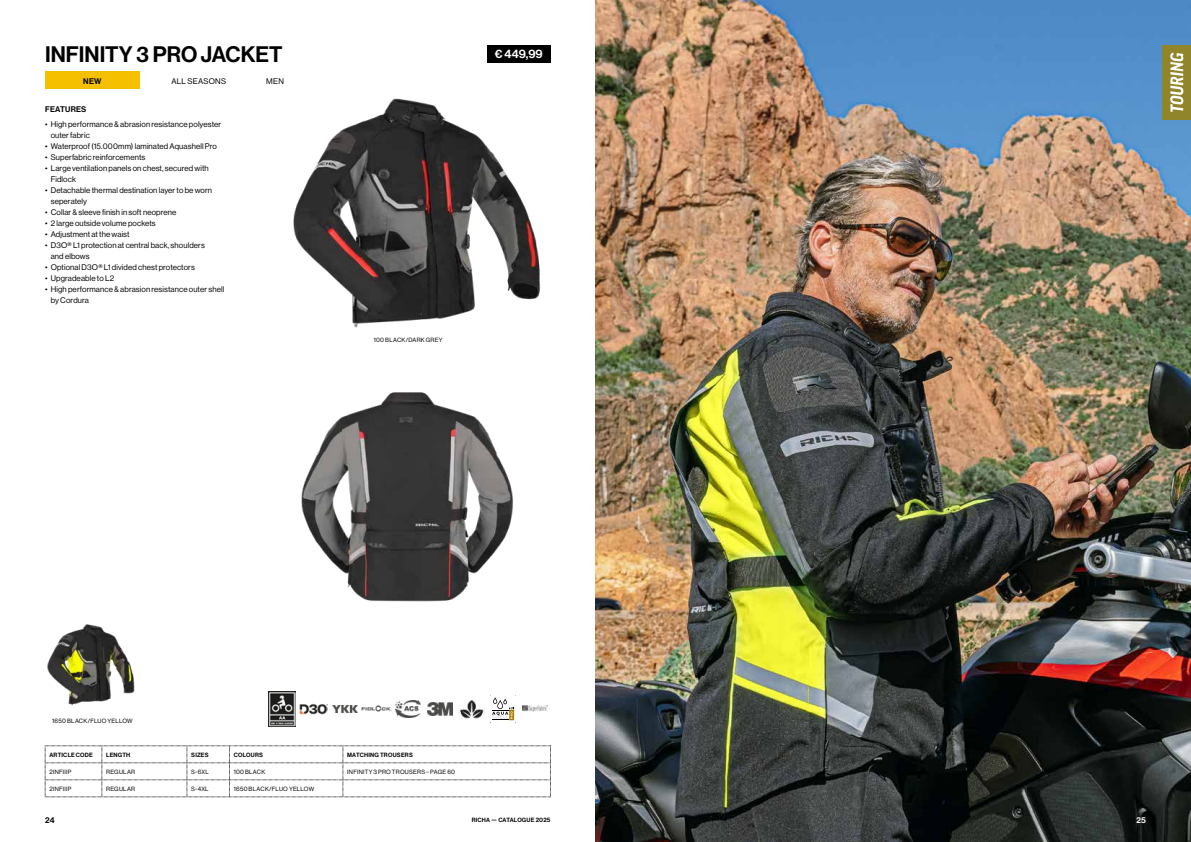
<style>
.page{position:relative;width:1191px;height:842px;background:#fff}
.page>*{position:absolute;margin:0;border:0;box-sizing:border-box;transform-origin:0 0}
.t1{font:22px "N Haas Grotesk DS Pro 65 Md";color:#000}
.t2{font:12px "N Haas Grotesk DS Pro 65 Md";color:#fff}
.t3{font:8px/11px "N Haas Grotesk DS Pro 55 Rg";letter-spacing:.015em;color:#000}
.t4{font:8px "N Haas Grotesk DS Pro 65 Md";letter-spacing:.025em;color:#000}
.t5{font:8px "N Haas Grotesk DS Pro 55 Rg";letter-spacing:.035em;color:#000}
.t6{font:8px "N Haas Grotesk DS Pro 65 Md";color:#fff}
.t7{font:6px "N Haas Grotesk DS Pro 55 Rg";letter-spacing:.045em;color:#000}
.t8{font:6px "N Haas Grotesk DS Pro 65 Md";letter-spacing:.035em;color:#000}
.t9{font:900 4.2px "Montserrat";color:#fff}
</style>
<div class="page">
<img style="left:595px;top:0;width:596px;height:842px">
<svg style="left:45px;top:746px;width:506px;height:52px"></svg>
<svg style="left:490px;top:697px;width:26px;height:26px"></svg>
<img style="left:427px;top:702px;width:25px;height:13px">
<img style="left:459px;top:700px;width:25px;height:19px">
<img style="left:300px;top:704px;width:27px;height:11px">
<img style="left:396px;top:700px;width:25px;height:17px">
<img style="left:47px;top:624px;width:88px;height:81px">
<div style="left:45px;top:72px;width:95px;height:17px;background:#f4c000"></div>
<div style="left:487px;top:45px;width:63px;height:17px;background:#000"></div>
<img style="left:293px;top:98px;width:248px;height:230px">
<img style="left:301px;top:392px;width:212px;height:210px">
<img style="left:332px;top:705px;width:26px;height:8px">
<img style="left:362px;top:705px;width:29px;height:7px">
<img style="left:522px;top:706px;width:25px;height:6px">
<img style="left:268px;top:692px;width:28px;height:35px">
<div style="left:1162px;top:45px;width:29px;height:74px;background:#91852c"></div>
<svg style="left:1170px;top:53px;width:13px;height:59px"></svg>
<h1 class="t1" style="left:45px;top:42px;width:239px">INFINITY 3 PRO JACKET</h1>
<p class="t4" style="left:83px;top:76px;width:20px">NEW</p>
<p class="t5" style="left:171px;top:76px;width:56px">ALL SEASONS</p>
<p class="t3" style="left:266px;top:75px;width:19px">MEN</p>
<p class="t4" style="left:45px;top:105px;width:43px">FEATURES</p>
<p class="t3" style="left:51px;top:119px;width:172px;text-indent:-6px">• High performance &amp; abrasion resistance polyester outer fabric</p>
<p class="t3" style="left:45px;top:141px;width:173px">• Waterproof (15.000mm) laminated Aquashell Pro</p>
<p class="t3" style="left:45px;top:152px;width:102px">• Superfabric reinforcements</p>
<p class="t3" style="left:51px;top:163px;width:159px;text-indent:-6px">• Large ventilation panels on chest, secured with<br>Fidlock</p>
<p class="t3" style="left:51px;top:185px;width:163px;text-indent:-6px">• Detachable thermal destination layer to be worn seperately</p>
<p class="t3" style="left:45px;top:207px;width:133px">• Collar &amp; sleeve finish in soft neoprene</p>
<p class="t3" style="left:45px;top:218px;width:112px">• 2 large outside volume pockets</p>
<p class="t3" style="left:45px;top:229px;width:86px">• Adjustment at the waist</p>
<p class="t3" style="left:51px;top:240px;width:156px;text-indent:-6px">• D3O® L1 protection at central back, shoulders and elbows</p>
<p class="t3" style="left:45px;top:262px;width:151px">• Optional D3O® L1 divided chest protectors</p>
<p class="t3" style="left:45px;top:273px;width:71px">• Upgradeable to L2</p>
<p class="t3" style="left:51px;top:284px;width:175px;text-indent:-6px">• High performance &amp; abrasion resistance outer shell by Cordura</p>
<h2 class="t2" style="left:495px;top:47px;width:49px">€ 449,99</h2>
<p class="t7" style="left:374px;top:336px;width:70px">100 BLACK/DARK GREY</p>
<p class="t7" style="left:52px;top:717px;width:82px">1650 BLACK/FLUO YELLOW</p>
<p class="t8" style="left:49px;top:751px;width:45px">ARTICLE CODE</p>
<p class="t8" style="left:106px;top:751px;width:26px">LENGTH</p>
<p class="t8" style="left:191px;top:751px;width:19px">SIZES</p>
<p class="t8" style="left:234px;top:751px;width:31px">COLOURS</p>
<p class="t8" style="left:347px;top:751px;width:67px">MATCHING TROUSERS</p>
<p class="t7" style="left:49px;top:768px;width:24px">2INFIIIP</p>
<p class="t7" style="left:106px;top:768px;width:30px">REGULAR</p>
<p class="t7" style="left:191px;top:768px;width:19px">S-6XL</p>
<p class="t7" style="left:234px;top:768px;width:33px">100 BLACK</p>
<p class="t7" style="left:347px;top:768px;width:109px">INFINITY 3 PRO TROUSERS – PAGE 60</p>
<p class="t7" style="left:49px;top:785px;width:24px">2INFIIIP</p>
<p class="t7" style="left:106px;top:785px;width:30px">REGULAR</p>
<p class="t7" style="left:191px;top:785px;width:19px">S-4XL</p>
<p class="t7" style="left:234px;top:785px;width:82px">1650 BLACK/FLUO YELLOW</p>
<p class="t9" style="left:509px;top:705px;width:7px">2L</p>
<p class="t4" style="left:45px;top:815px;width:11px">24</p>
<p class="t8" style="left:471px;top:816px;width:80px">RICHA — CATALOGUE 2025</p>
<p class="t6" style="left:1136px;top:815px;width:11px">25</p>
</div>
